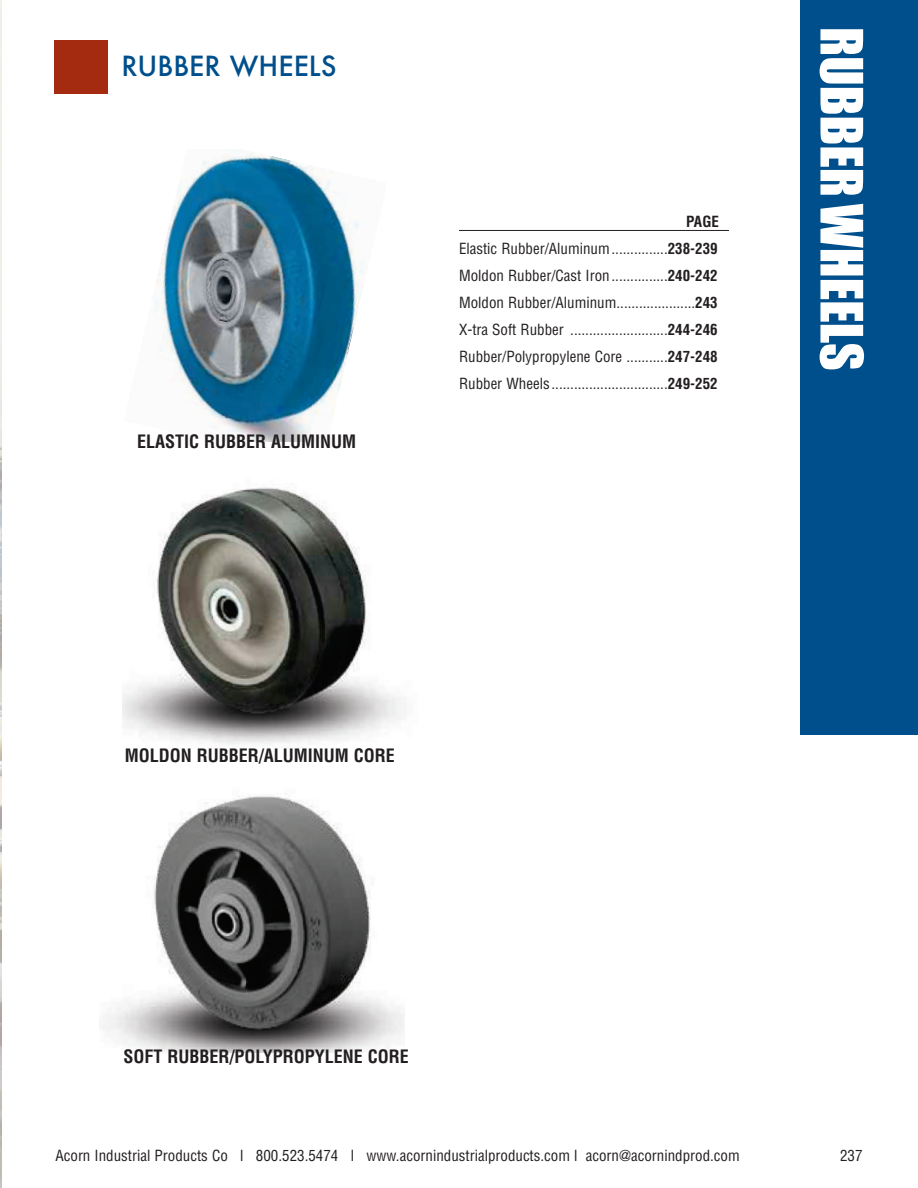
<style>
.page{position:relative;width:918px;height:1188px;background:#fff}
.page>*{position:absolute;margin:0;border:0;box-sizing:border-box;transform-origin:0 0}
.t1{font:54px "Impact";color:#fff}
.t2{font:500 27px "Futura";color:#004f8d}
.t3{font:700 condensed 18px "Helvetica";color:#231f20}
.t4{font:condensed 15px/27px "Helvetica";color:#231f20;text-align:justify}
.s1{font-weight:700}
</style>
<div class="page">
<div style="left:800px;top:0;width:118px;height:735px;background:#004f8d"></div>
<div style="left:54px;top:40px;width:54px;height:54px;background:#a52b10"></div>
<img style="left:154px;top:153px;width:210px;height:288px">
<img style="left:122px;top:487px;width:284px;height:258px">
<img style="left:0;top:1px;width:1px;height:1186px">
<img style="left:102px;top:793px;width:303px;height:260px">
<hr style="left:459px;top:230px;width:270px;height:1px;background:#231f20">
<h2 class="t2" style="left:122px;top:51px;width:217px">RUBBER WHEELS</h2>
<p class="t3" style="left:137px;top:431px;width:220px">ELASTIC RUBBER ALUMINUM</p>
<p class="t4" style="left:459px;top:209px;width:261px;text-indent:227px"><span class="s1">PAGE </span>Elastic Rubber/Aluminum...............<span class="s1">238-239<br></span>Moldon Rubber/Cast Iron...............<span class="s1">240-242<br></span>Moldon Rubber/Aluminum.....................<span class="s1">243<br></span>X-tra Soft Rubber ..........................<span class="s1">244-246<br></span>Rubber/Polypropylene Core ...........<span class="s1">247-248<br></span>Rubber Wheels...............................<span class="s1">249-252</span></p>
<h1 class="t1" style="left:871px;top:27px;width:345px;rotate:90deg">RUBBER WHEELS</h1>
<p class="t3" style="left:125px;top:745px;width:271px">MOLDON RUBBER/ALUMINUM CORE</p>
<p class="t3" style="left:123px;top:1046px;width:287px">SOFT RUBBER/POLYPROPYLENE CORE</p>
<p class="t4" style="left:56px;top:1143px;width:686px">Acorn Industrial Products Co l 800.523.5474 l www.acornindustrialproducts.com l acorn@acornindprod.com</p>
<p class="t4" style="left:840px;top:1143px;width:24px">237</p>
</div>
